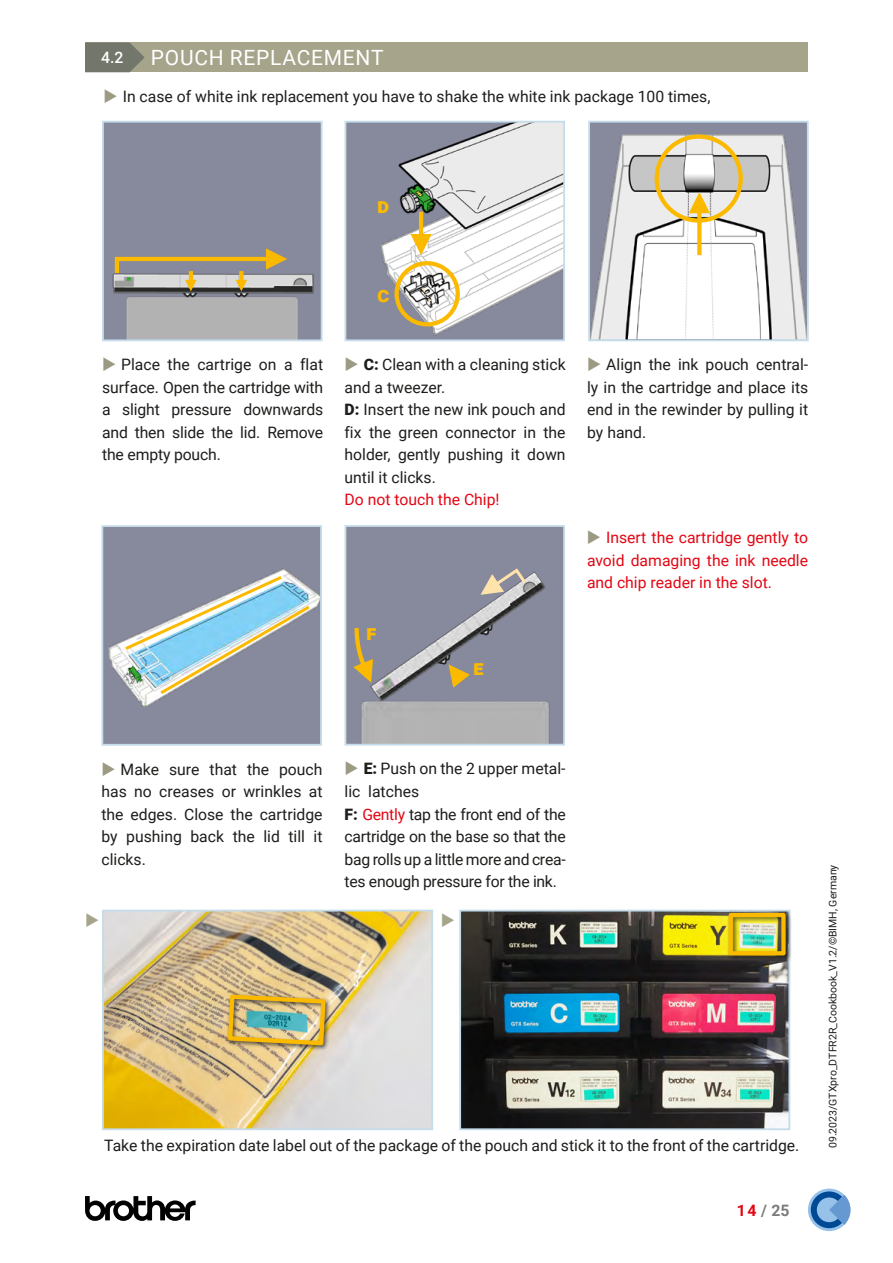
<style>
.page{position:relative;width:893px;height:1263px;background:#fff}
.page>*{position:absolute;margin:0;border:0;box-sizing:border-box;transform-origin:0 0}
.t1{font:21px "Roboto";letter-spacing:.035em;color:#fff}
.t2{font:900 21px "Roboto";color:#fbba00}
.t3{font:15.75px/22.5px "Roboto";color:#1d1d1b;text-align:justify}
.t4{font:15.75px/22.5px "Roboto";letter-spacing:-.02em;color:#1d1d1b}
.t5{font:15.75px/22.5px "Roboto";color:#e30613;text-align:justify}
.t6{font:700 15.75px "Roboto";color:#7b7b7b}
.t7{font:500 15.75px "Roboto";color:#fff}
.t8{font:10.5px "Roboto";color:#1d1d1b}
.s1{color:#9c9a83}
.s2{font-weight:900}
.s3{color:#e30613}
</style>
<div class="page">
<svg style="left:85px;top:1196px;width:111px;height:25px"></svg>
<svg style="left:808px;top:1188px;width:42px;height:43px"></svg>
<img style="left:105px;top:124px;width:215px;height:214px">
<div style="left:102px;top:121px;width:221px;height:220px;border:2px solid #c5dcea"></div>
<svg style="left:113px;top:248px;width:174px;height:43px;background:#a59d89"></svg>
<div style="left:345px;top:122px;width:219px;height:218px;background:#87899c"></div>
<img style="left:380px;top:124px;width:182px;height:212px">
<div style="left:344px;top:121px;width:221px;height:220px;border:2px solid #c5dcea"></div>
<svg style="left:421px;top:288px;width:10px;height:13px"></svg>
<svg style="left:410px;top:234px;width:22px;height:21px"></svg>
<hr style="left:419px;top:212px;width:4px;height:26px;background:#fbba00">
<div style="left:394px;top:261px;width:66px;height:65px;border:4px solid #fbba00;border-radius:50%"></div>
<div style="left:589px;top:122px;width:219px;height:218px;background:#87899c"></div>
<img style="left:591px;top:135px;width:215px;height:203px">
<div style="left:588px;top:121px;width:221px;height:220px;border:2px solid #c5dcea"></div>
<svg style="left:689px;top:192px;width:21px;height:21px"></svg>
<svg style="left:697px;top:207px;width:4px;height:48px"></svg>
<div style="left:655px;top:134px;width:88px;height:89px;border:4px solid #fbba00;border-radius:50%"></div>
<div style="left:85px;top:43px;width:723px;height:29px;background:#a7a48c"></div>
<svg style="left:85px;top:43px;width:60px;height:29px;background:#797b6e"></svg>
<div style="left:102px;top:526px;width:219px;height:219px;background:#87899c"></div>
<img style="left:109px;top:568px;width:210px;height:138px">
<div style="left:101px;top:525px;width:221px;height:221px;border:2px solid #c5dcea"></div>
<img style="left:347px;top:528px;width:215px;height:215px">
<div style="left:344px;top:525px;width:221px;height:221px;border:2px solid #c5dcea"></div>
<svg style="left:480px;top:566px;width:49px;height:29px"></svg>
<svg style="left:352px;top:624px;width:23px;height:59px"></svg>
<svg style="left:448px;top:664px;width:22px;height:24px"></svg>
<svg style="left:122px;top:573px;width:191px;height:124px"></svg>
<img style="left:462px;top:913px;width:325px;height:214px">
<div style="left:459px;top:910px;width:331px;height:220px;border:2px solid #c5dcea"></div>
<img style="left:105px;top:913px;width:325px;height:214px">
<div style="left:102px;top:910px;width:331px;height:220px;border:2px solid #c5dcea"></div>
<div style="left:226px;top:992px;width:105px;height:59px;background:#1d1d1b;opacity:.75"></div>
<img style="left:226px;top:992px;width:102px;height:55px">
<div style="left:726px;top:910px;width:65px;height:51px;background:#1d1d1b;opacity:.75"></div>
<div style="left:729px;top:913px;width:57px;height:42px;border:4px solid #fbba00"></div>
<p class="t7" style="left:101px;top:46px;width:24px">4.2</p>
<h1 class="t1" style="left:151px;top:43px;width:234px">POUCH REPLACEMENT</h1>
<p class="t3" style="left:104px;top:85px;width:608px"><span class="s1">◆</span> In case of white ink replacement you have to shake the white ink package 100 times,</p>
<h1 class="t2" style="left:377px;top:191px;width:13px">D</h1>
<h1 class="t2" style="left:377px;top:280px;width:13px">c</h1>
<p class="t3" style="left:102px;top:353px;width:223px"><span class="s1">◆</span> Place the cartrige on a flat surface. Open the cartridge with a slight pressure downwards and then slide the lid. Remove the empty pouch.</p>
<p class="t3" style="left:344px;top:353px;width:223px;text-align:left"><span class="s1">◆</span> <span class="s2">C:</span> Clean with a cleaning stick and a tweezer.<br><span class="s2">D:</span> Insert the new ink pouch and fix the green connector in the holder, gently pushing it down until it clicks.</p>
<p class="t5" style="left:344px;top:488px;width:157px">Do not touch the Chip!</p>
<h1 class="t2" style="left:366px;top:618px;width:11px">F</h1>
<h1 class="t2" style="left:473px;top:653px;width:11px">e</h1>
<p class="t3" style="left:587px;top:353px;width:223px"><span class="s1">◆</span> Align the ink pouch central&shy;ly in the cartridge and place its end in the rewinder by pulling it by hand.</p>
<p class="t5" style="left:587px;top:526px;width:223px"><span class="s1">◆</span> Insert the cartridge gently to avoid damaging the ink needle and chip reader in the slot.</p>
<p class="t3" style="left:101px;top:757px;width:223px"><span class="s1">◆</span> Make sure that the pouch has no creases or wrinkles at the edges. Close the cartridge by pushing back the lid till it clicks.</p>
<p class="t4" style="left:344px;top:757px;width:223px"><span class="s1">◆</span> <span class="s2">E:</span> Push on the 2 upper metal&shy;lic latches<br><span class="s2">F:</span> <span class="s3">Gently</span> tap the front end of the cartridge on the base so that the bag rolls up a little more and crea&shy;tes enough pressure for the ink.</p>
<p class="t3" style="left:104px;top:1134px;width:697px">Take the expiration date label out of the package of the pouch and stick it to the front of the cartridge.</p>
<p class="t6" style="left:737px;top:1199px;width:54px"><span class="s3">14</span> / 25</p>
<p class="t8" style="left:825px;top:1148px;width:285px;rotate:-90deg">09.2023/GTXpro_DTFR2R_Cookbook_V1.2/©BIMH, Germany</p>
</div>
